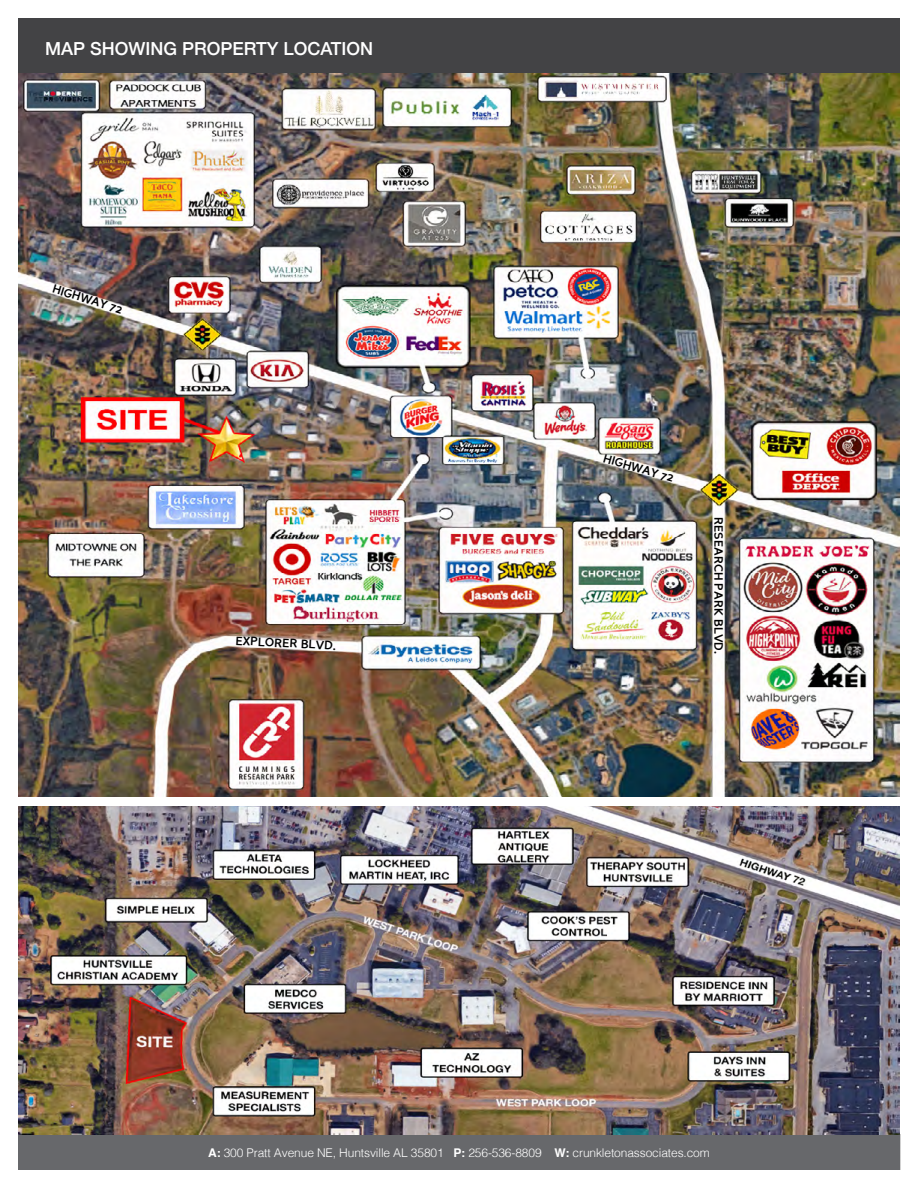
<style>
.page{position:relative;width:918px;height:1188px;background:#fff}
.page>*{position:absolute;margin:0;border:0;box-sizing:border-box;transform-origin:0 0}
.t1{font:500 18px "Helvetica Neue";color:#fff}
.t2{font:300 12px "Helvetica";letter-spacing:-.01em;color:#fff}
.t3{font:700 12px "Perspective Sans";color:#000}
.s1{font-weight:700}
</style>
<div class="page">
<img style="left:18px;top:807px;width:882px;height:327px">
<div style="left:18px;top:1134px;width:882px;height:36px;background:#67686b"></div>
<div style="left:18px;top:18px;width:882px;height:58px;background:#434345"></div>
<img style="left:18px;top:74px;width:882px;height:723px">
<h1 class="t1" style="left:45px;top:34px;width:330px">MAP SHOWING PROPERTY LOCATION</h1>
<p class="t3" style="left:55px;top:281px;width:74px;rotate:17deg">HIGHWAY 72</p>
<p class="t3" style="left:236px;top:633px;width:102px;rotate:3deg">EXPLORER BLVD.</p>
<p class="t3" style="left:606px;top:451px;width:74px;rotate:16deg">HIGHWAY 72</p>
<p class="t3" style="left:726px;top:517px;width:138px;rotate:90deg">RESEARCH PARK BLVD.</p>
<p class="t2" style="left:208px;top:1142px;width:503px"><span class="s1">A:</span> 300 Pratt Avenue NE, Huntsville AL 35801 <span class="s1">P:</span> 256-536-8809 <span class="s1">W:</span> crunkletonassociates.com</p>
</div>
